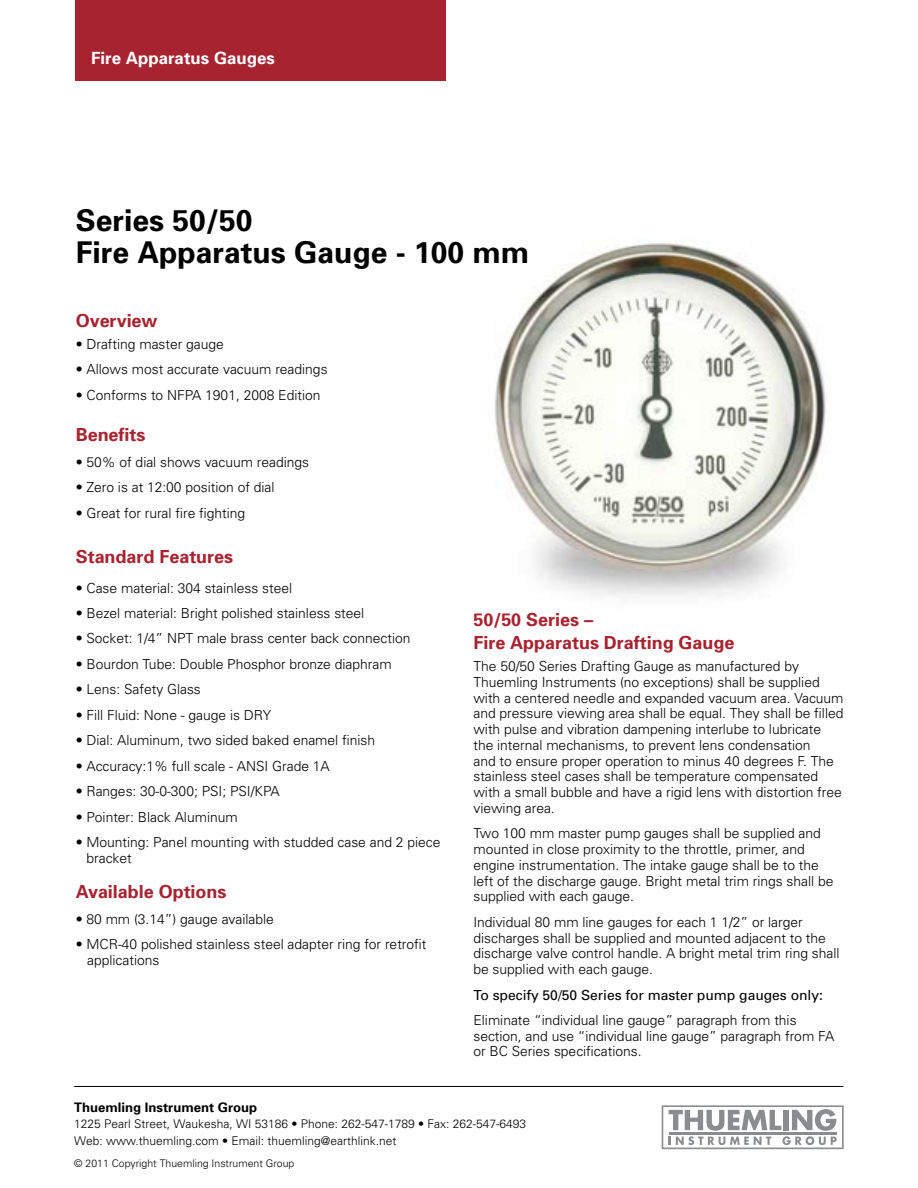
<style>
.page{position:relative;width:918px;height:1188px;background:#fff}
.page>*{position:absolute;margin:0;border:0;box-sizing:border-box;transform-origin:0 0}
.t1{font:700 30px/32.4px "Univers";color:#000}
.t2{font:700 18px/22.5px "Univers";color:#a72330}
.t3{font:700 16.8px "Univers";color:#fff}
.t4{font:300 13.8px/15.8px "Univers";color:#000}
.t5{font:13.8px "Univers";color:#000}
.t6{font:700 13.2px "Univers";color:#000}
.t7{font:300 12px/16.5px "Univers";color:#000}
.t8{font:300 10.5px "Univers";color:#000}
</style>
<div class="page">
<img style="left:494px;top:239px;width:332px;height:358px">
<div style="left:76px;top:0;width:370px;height:80px;background:#a72330"></div>
<hr style="left:74px;top:1086px;width:769px;height:1px;background:#000">
<svg style="left:669px;top:1109px;width:168px;height:36px"></svg>
<hr style="left:669px;top:1132px;width:168px;height:3px;background:#8a8c8e">
<div style="left:662px;top:1105px;width:182px;height:44px;border:2px solid #8a8c8e"></div>
<p class="t3" style="left:91px;top:48px;width:185px">Fire Apparatus Gauges</p>
<h1 class="t1" style="left:76px;top:204px;width:455px">Series 50/50<br>Fire Apparatus Gauge - 100 mm</h1>
<h2 class="t2" style="left:76px;top:309px;width:83px">Overview</h2>
<p class="t4" style="left:76px;top:336px;width:150px">• Drafting master gauge</p>
<p class="t4" style="left:76px;top:362px;width:253px">• Allows most accurate vacuum readings</p>
<p class="t4" style="left:76px;top:387px;width:246px">• Conforms to NFPA 1901, 2008 Edition</p>
<h2 class="t2" style="left:76px;top:424px;width:71px">Benefits</h2>
<p class="t4" style="left:76px;top:454px;width:235px">• 50% of dial shows vacuum readings</p>
<p class="t4" style="left:76px;top:479px;width:200px">• Zero is at 12:00 position of dial</p>
<p class="t4" style="left:76px;top:505px;width:171px">• Great for rural fire fighting</p>
<h2 class="t2" style="left:76px;top:545px;width:159px">Standard Features</h2>
<p class="t4" style="left:76px;top:580px;width:218px">• Case material: 304 stainless steel</p>
<p class="t4" style="left:76px;top:605px;width:290px">• Bezel material: Bright polished stainless steel</p>
<p class="t4" style="left:76px;top:631px;width:336px">• Socket: 1/4” NPT male brass center back connection</p>
<p class="t4" style="left:76px;top:656px;width:317px">• Bourdon Tube: Double Phosphor bronze diaphram</p>
<p class="t4" style="left:76px;top:682px;width:127px">• Lens: Safety Glass</p>
<p class="t4" style="left:76px;top:707px;width:197px">• Fill Fluid: None - gauge is DRY</p>
<p class="t4" style="left:76px;top:733px;width:301px">• Dial: Aluminum, two sided baked enamel finish</p>
<p class="t4" style="left:76px;top:758px;width:256px">• Accuracy:1% full scale - ANSI Grade 1A</p>
<p class="t4" style="left:76px;top:784px;width:206px">• Ranges: 30-0-300; PSI; PSI/KPA</p>
<p class="t4" style="left:76px;top:809px;width:164px">• Pointer: Black Aluminum</p>
<p class="t4" style="left:86px;top:835px;width:356px;text-indent:-11px">• Mounting: Panel mounting with studded case and 2 piece bracket</p>
<h2 class="t2" style="left:76px;top:881px;width:152px">Available Options</h2>
<p class="t4" style="left:76px;top:911px;width:200px">• 80 mm (3.14”) gauge available</p>
<p class="t4" style="left:87px;top:936px;width:341px;text-indent:-11px">• MCR-40 polished stainless steel adapter ring for retrofit applications</p>
<h2 class="t2" style="left:473px;top:609px;width:263px">50/50 Series –<br>Fire Apparatus Drafting Gauge</h2>
<p class="t4" style="left:473px;top:658px;width:372px">The 50/50 Series Drafting Gauge as manufactured by Thuemling Instruments (no exceptions) shall be supplied with a centered needle and expanded vacuum area. Vacuum and pressure viewing area shall be equal. They shall be filled with pulse and vibration dampening interlube to lubricate the internal mechanisms, to prevent lens condensation<br>and to ensure proper operation to minus 40 degrees F. The stainless steel cases shall be temperature compensated with a small bubble and have a rigid lens with distortion free viewing area.</p>
<p class="t4" style="left:473px;top:826px;width:361px">Two 100 mm master pump gauges shall be supplied and mounted in close proximity to the throttle, primer, and engine instrumentation. The intake gauge shall be to the left of the discharge gauge. Bright metal trim rings shall be supplied with each gauge.</p>
<p class="t4" style="left:473px;top:914px;width:368px">Individual 80 mm line gauges for each 1 1/2” or larger discharges shall be supplied and mounted adjacent to the discharge valve control handle. A bright metal trim ring shall be supplied with each gauge.</p>
<p class="t5" style="left:473px;top:987px;width:351px">To specify 50/50 Series for master pump gauges only:</p>
<p class="t4" style="left:473px;top:1012px;width:362px">Eliminate “individual line gauge” paragraph from this section, and use “individual line gauge” paragraph from FA or BC Series specifications.</p>
<p class="t6" style="left:74px;top:1099px;width:185px">Thuemling Instrument Group</p>
<p class="t7" style="left:74px;top:1116px;width:454px">1225 Pearl Street, Waukesha, WI 53186 • Phone: 262-547-1789 • Fax: 262-547-6493<br>Web: www.thuemling.com • Email: thuemling@earthlink.net</p>
<p class="t8" style="left:74px;top:1157px;width:222px">© 2011 Copyright Thuemling Instrument Group</p>
</div>
